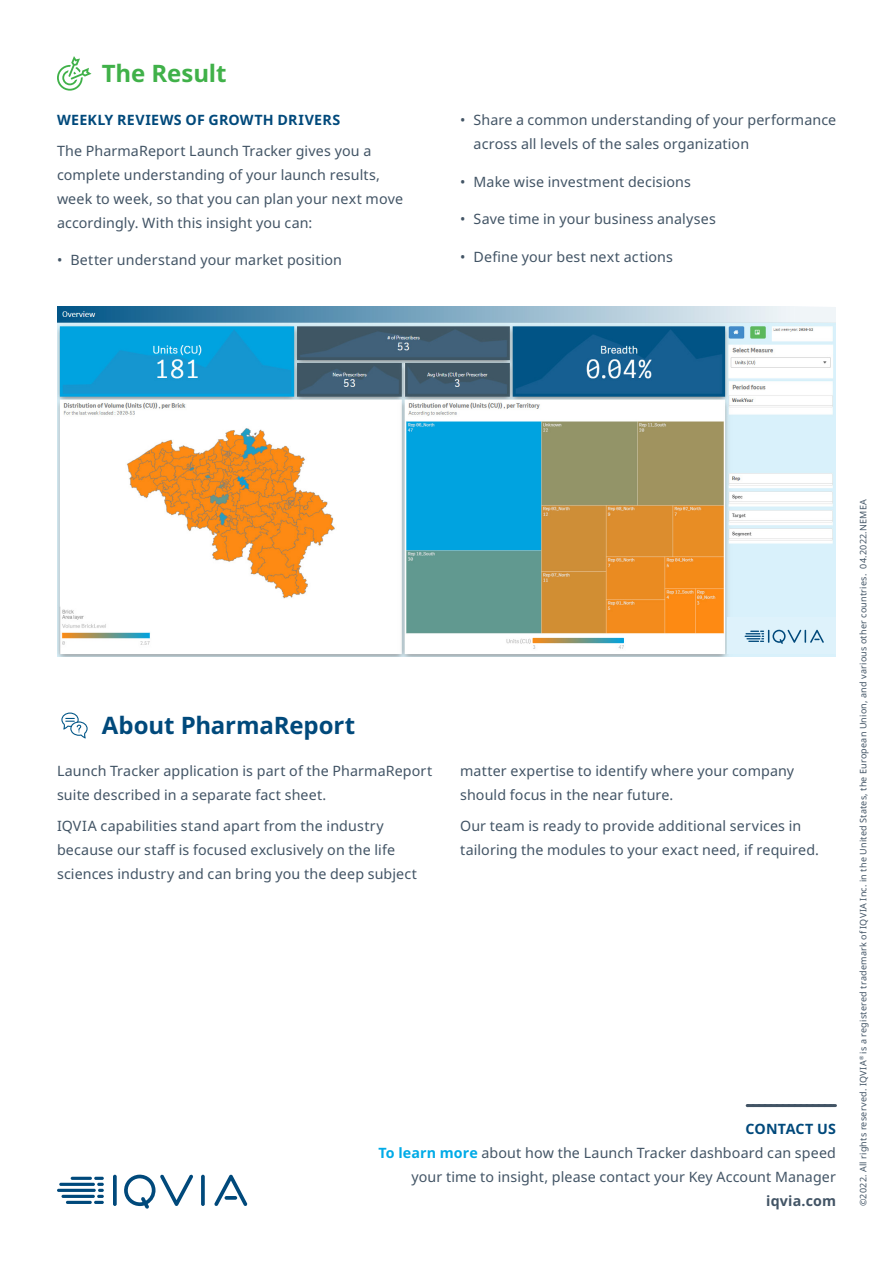
<style>
.page{position:relative;width:893px;height:1263px;background:#fff}
.page>*{position:absolute;margin:0;border:0;box-sizing:border-box;transform-origin:0 0}
.Section_heading{font:700 24px "Noto Sans";letter-spacing:-.005em;color:#00497b}
.Section_heading-2{font:700 24px "Noto Sans";letter-spacing:-.005em;color:#40b149}
.Body_copy_-_No_space{font:14.25px/24px "Noto Sans";letter-spacing:.01em;color:#425465}
.Contact_body_copy{font:14.25px/24px "Noto Sans";letter-spacing:.01em;color:#425465;text-align:right}
.Body_copy_-_Space{font:700 14.25px "Noto Sans";letter-spacing:.025em;color:#00497b}
.Contact_us{font:700 14.25px "Noto Sans";letter-spacing:.01em;color:#00497b}
.Copyright{font:9px "Noto Sans";letter-spacing:.025em;color:#425465}
.s1{font-weight:700;color:#00abe7}
.s2{font-weight:700}
</style>
<div class="page">
<svg style="left:113px;top:1175px;width:4px;height:31px"></svg>
<svg style="left:201px;top:1175px;width:4px;height:31px"></svg>
<svg style="left:124px;top:1174px;width:69px;height:35px"></svg>
<svg style="left:214px;top:1175px;width:33px;height:31px"></svg>
<hr style="left:66px;top:1201px;width:26px;height:3px;background:#00497b;border-radius:2px">
<svg style="left:94px;top:1177px;width:10px;height:27px"></svg>
<hr style="left:61px;top:1195px;width:34px;height:3px;background:#00497b;border-radius:2px">
<hr style="left:57px;top:1189px;width:39px;height:3px;background:#00497b;border-radius:2px">
<hr style="left:59px;top:1183px;width:36px;height:3px;background:#00497b;border-radius:2px">
<hr style="left:71px;top:1177px;width:21px;height:3px;background:#00497b;border-radius:2px">
<svg style="left:747px;top:1104px;width:88px;height:3px"></svg>
<svg style="left:57px;top:56px;width:34px;height:35px"></svg>
<svg style="left:61px;top:712px;width:27px;height:26px"></svg>
<img style="left:57px;top:306px;width:779px;height:351px">
<div style="left:727px;top:617px;width:109px;height:37px;background:#def2fb"></div>
<svg style="left:745px;top:629px;width:79px;height:15px"></svg>
<div style="left:796px;top:307px;width:40px;height:14px;background:#f0f5f8"></div>
<p class="Section_heading-2" style="left:102px;top:56px;width:126px">The Result</p>
<p class="Body_copy_-_Space" style="left:57px;top:110px;width:285px">WEEKLY REVIEWS OF GROWTH DRIVERS</p>
<p class="Body_copy_-_No_space" style="left:57px;top:139px;width:348px">The PharmaReport Launch Tracker gives you a complete understanding of your launch results, week to week, so that you can plan your next move accordingly. With this insight you can:</p>
<p class="Body_copy_-_No_space" style="left:57px;top:248px;width:287px">• Better understand your market position</p>
<p class="Body_copy_-_No_space" style="left:474px;top:108px;width:364px;text-indent:-14px">• Share a common understanding of your performance across all levels of the sales organization</p>
<p class="Body_copy_-_No_space" style="left:460px;top:170px;width:232px">• Make wise investment decisions</p>
<p class="Body_copy_-_No_space" style="left:460px;top:207px;width:257px">• Save time in your business analyses</p>
<p class="Body_copy_-_No_space" style="left:460px;top:245px;width:214px">• Define your best next actions</p>
<p class="Section_heading" style="left:102px;top:708px;width:255px">About PharmaReport</p>
<p class="Body_copy_-_No_space" style="left:57px;top:759px;width:377px">Launch Tracker application is part of the PharmaReport suite described in a separate fact sheet.</p>
<p class="Body_copy_-_No_space" style="left:57px;top:814px;width:361px">IQVIA capabilities stand apart from the industry because our staff is focused exclusively on the life sciences industry and can bring you the deep subject</p>
<p class="Body_copy_-_No_space" style="left:460px;top:759px;width:336px">matter expertise to identify where your company should focus in the near future.</p>
<p class="Body_copy_-_No_space" style="left:460px;top:814px;width:360px">Our team is ready to provide additional services in tailoring the modules to your exact need, if required.</p>
<p class="Contact_us" style="left:746px;top:1119px;width:92px">CONTACT US</p>
<p class="Contact_body_copy" style="left:378px;top:1141px;width:459px"><span class="s1">To learn more</span> about how the Launch Tracker dashboard can speed your time to insight, please contact your Key Account Manager <span class="s2">iqvia.com</span></p>
<p class="Copyright" style="left:857px;top:1206px;width:709px;rotate:-90deg">©2022. All rights reserved. IQVIA<sup>®</sup> is a registered trademark of IQVIA Inc. in the United States, the European Union, and various other countries. 04.2022.NEMEA</p>
</div>
